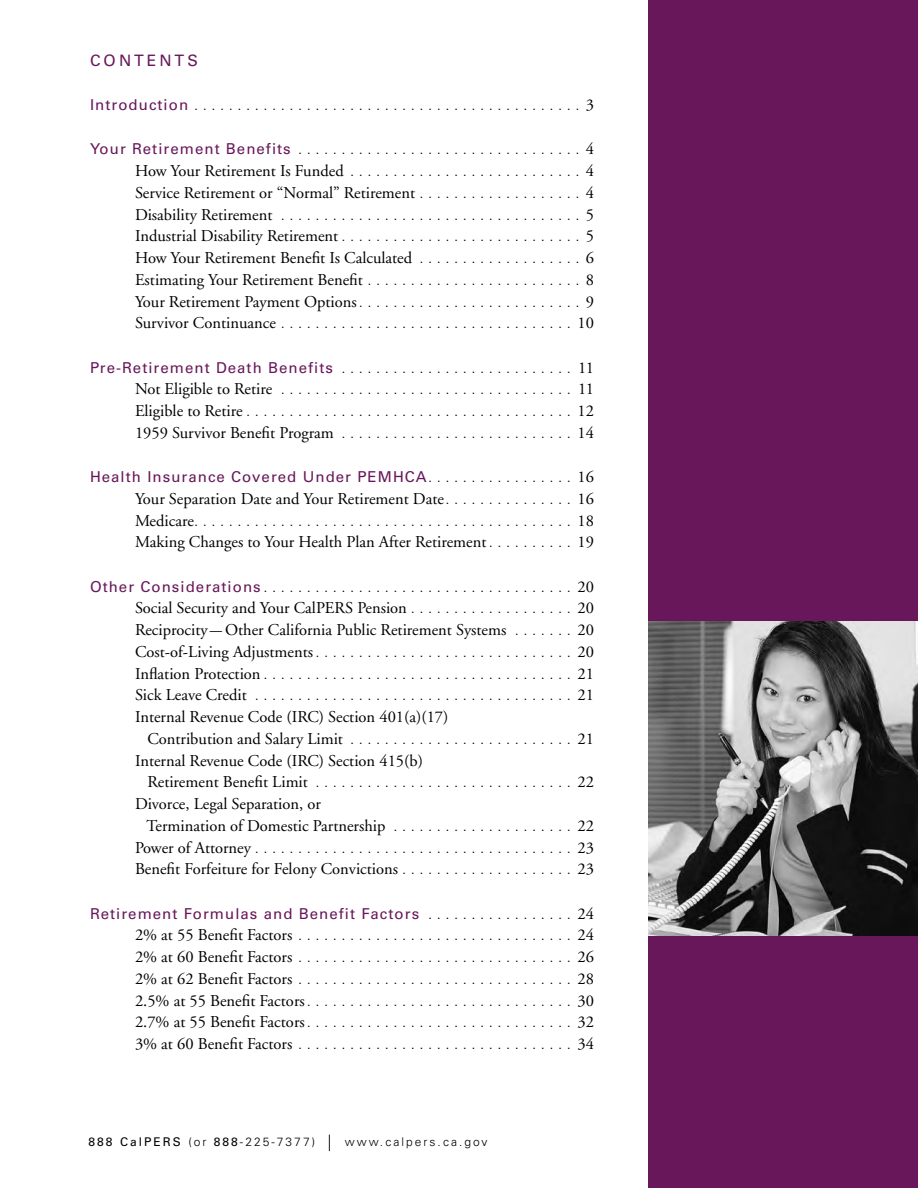
<style>
.page{position:relative;width:918px;height:1188px;background:#fff}
.page>*{position:absolute;margin:0;border:0;box-sizing:border-box;transform-origin:0 0}
.t1{font:16.5px/21.8px "Wcqnkc A Garamond";color:#000}
.t2{font:15.75px "Qdwqjw Univers";letter-spacing:.2em;color:#67175a}
.t3{font:300 15px "Vftjgm Univers";color:#000}
.t4{font:15px "Qdwqjw Univers";letter-spacing:.07em;color:#67175a}
.t5{font:300 12px "Yykxrp Univers";letter-spacing:.17em;color:#000}
.s1{font-family:"Qdwqjw Univers";font-weight:400;color:#67175a}
.s2{font-family:"Wcqnkc A Garamond";font-weight:400;font-size:16.5px}
.s3{font-family:"Vftjgm Univers";font-weight:300;font-size:15px}
.s4{font-family:"Vftjgm Univers";font-weight:300;color:#000}
.s5{font-family:"Wcqnkc A Garamond";font-size:16.5px;color:#000}
.s6{font-family:"Nkvndc Univers";font-weight:400}
.s7{font-size:16.5px}
</style>
<div class="page">
<div style="left:648px;top:0;width:270px;height:1188px;background:#67175a"></div>
<img style="left:648px;top:621px;width:270px;height:315px">
<h2 class="t2" style="left:90px;top:51px;width:109px">CONTENTS</h2>
<p class="t3" style="left:90px;top:96px;width:505px"><span class="s1">Introduction</span> .............................................<span class="s2">3</span></p>
<p class="t3" style="left:90px;top:140px;width:505px"><span class="s1">Your Retirement Benefits</span> .................................<span class="s2">4</span></p>
<p class="t3" style="left:135px;top:162px;width:460px"><span class="s2">How Your Retirement Is Funded</span> ...........................<span class="s2">4</span></p>
<p class="t1" style="left:135px;top:182px;width:460px">Service Retirement or “Normal” Retirement <span class="s3">. . . . . . . . . . . . . . . . . . .</span> 4</p>
<p class="t3" style="left:135px;top:205px;width:460px"><span class="s2">Disability Retirement</span> ...................................<span class="s2">5</span></p>
<p class="t1" style="left:135px;top:226px;width:460px">Industrial Disability Retirement <span class="s3">............................</span>5</p>
<p class="t1" style="left:135px;top:247px;width:460px">How Your Retirement Benefit Is Calculated <span class="s3">. . . . . . . . . . . . . . . . . . .</span> 6</p>
<p class="t1" style="left:135px;top:269px;width:460px">Estimating Your Retirement Benefit <span class="s3">. . . . . . . . . . . . . . . . . . . . . . . . .</span> 8</p>
<p class="t1" style="left:135px;top:291px;width:460px">Your Retirement Payment Options <span class="s3">..........................</span>9</p>
<p class="t3" style="left:135px;top:314px;width:460px"><span class="s2">Survivor Continuance</span> .................................. <span class="s2">10</span></p>
<p class="t4" style="left:90px;top:358px;width:505px">Pre-Retirement Death Benefits <span class="s4">...........................</span> <span class="s5">11</span></p>
<p class="t3" style="left:135px;top:380px;width:460px"><span class="s2">Not Eligible to Retire</span> .................................. <span class="s2">11</span></p>
<p class="t3" style="left:135px;top:402px;width:460px"><span class="s2">Eligible to Retire</span> ...................................... <span class="s2">12</span></p>
<p class="t1" style="left:135px;top:422px;width:460px">1959 Survivor Benefit Program <span class="s3">...........................</span> 14</p>
<p class="t4" style="left:90px;top:468px;width:505px">Health Insurance Covered Under PEMHCA<span class="s4">. . . . . . . . . . . . . . . . .</span> <span class="s5">16</span></p>
<p class="t1" style="left:135px;top:488px;width:460px">Your Separation Date and Your Retirement Date <span class="s3">. . . . . . . . . . . . . . .</span> 16</p>
<p class="t3" style="left:135px;top:511px;width:460px"><span class="s2">Medicare</span> ............................................ <span class="s2">18</span></p>
<p class="t1" style="left:135px;top:532px;width:460px">Making Changes to Your Health Plan After Retirement <span class="s3">. . . . . . . . . .</span> 19</p>
<p class="t3" style="left:90px;top:577px;width:505px"><span class="s1">Other Considerations</span> .................................... <span class="s2">20</span></p>
<p class="t1" style="left:135px;top:598px;width:460px">Social Security and Your CalPERS Pension <span class="s3">. . . . . . . . . . . . . . . . . . .</span> 20</p>
<p class="t1" style="left:135px;top:619px;width:460px">Reciprocity — Other California Public Retirement Systems <span class="s3">. . . . . . .</span> 20</p>
<p class="t3" style="left:135px;top:642px;width:460px"><span class="s2">Cost-of-Living Adjustments</span> .............................. <span class="s2">20</span></p>
<p class="t3" style="left:135px;top:664px;width:460px"><span class="s2">Inflation Protection</span> .................................... <span class="s2">21</span></p>
<p class="t3" style="left:135px;top:686px;width:460px"><span class="s2">Sick Leave Credit</span> ..................................... <span class="s2">21</span></p>
<p class="t1" style="left:147px;top:706px;width:448px;text-indent:-12px">Internal Revenue Code (IRC) Section 401(a)(17)<br>Contribution and Salary Limit <span class="s3">..........................</span> 21</p>
<p class="t1" style="left:135px;top:750px;width:289px">Internal Revenue Code (IRC) Section 415(b)</p>
<p class="t3" style="left:147px;top:773px;width:448px"><span class="s2">Retirement Benefit Limit</span> .............................. <span class="s2">22</span></p>
<p class="t1" style="left:147px;top:793px;width:449px;text-indent:-12px">Divorce, Legal Separation, or<br>Termination of Domestic Partnership <span class="s3">. . . . . . . . . . . . . . . . . . . . .</span> 22</p>
<p class="t3" style="left:135px;top:838px;width:460px"><span class="s2">Power of Attorney</span> ..................................... <span class="s2">23</span></p>
<p class="t1" style="left:135px;top:859px;width:460px">Benefit Forfeiture for Felony Convictions <span class="s3">. . . . . . . . . . . . . . . . . . . .</span> 23</p>
<p class="t4" style="left:90px;top:904px;width:505px">Retirement Formulas and Benefit Factors <span class="s4">. . . . . . . . . . . . . . . . .</span> <span class="s5">24</span></p>
<p class="t3" style="left:135px;top:926px;width:460px"><span class="s2">2% at 55 Benefit Factors</span> ................................ <span class="s2">24</span></p>
<p class="t3" style="left:135px;top:948px;width:460px"><span class="s2">2% at 60 Benefit Factors</span> ................................ <span class="s2">26</span></p>
<p class="t3" style="left:135px;top:969px;width:460px"><span class="s2">2% at 62 Benefit Factors</span> ................................ <span class="s2">28</span></p>
<p class="t3" style="left:135px;top:991px;width:460px"><span class="s2">2.5% at 55 Benefit Factors</span> ............................... <span class="s2">30</span></p>
<p class="t3" style="left:135px;top:1013px;width:460px"><span class="s2">2.7% at 55 Benefit Factors</span> ............................... <span class="s2">32</span></p>
<p class="t3" style="left:135px;top:1035px;width:460px"><span class="s2">3% at 60 Benefit Factors</span> ................................ <span class="s2">34</span></p>
<p class="t5" style="left:88px;top:1135px;width:401px"><span class="s6">888 CalPERS</span> (or <span class="s6">888</span>-225-7377) <span class="s7">|</span> www.calpers.ca.gov</p>
</div>
